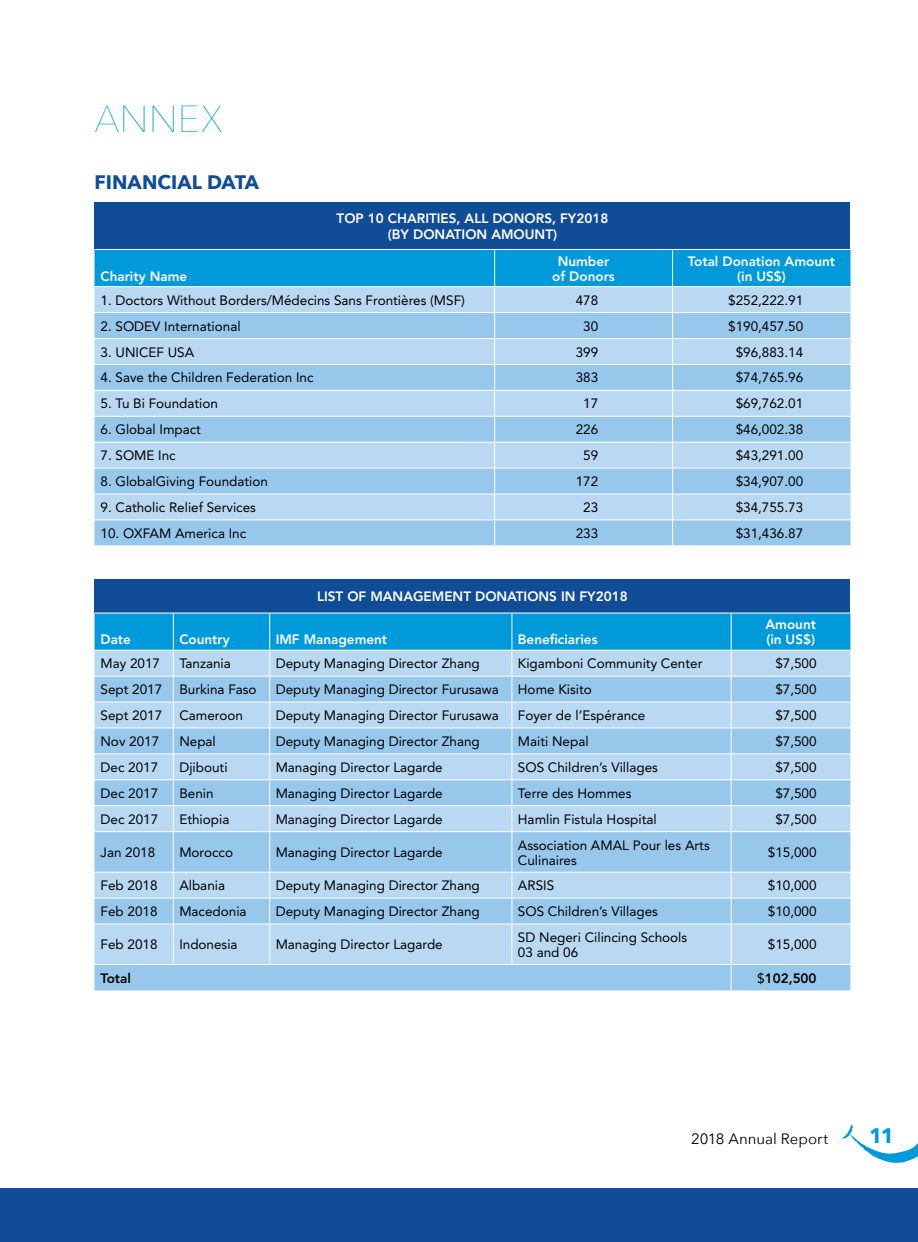
<style>
.page{position:relative;width:918px;height:1242px;background:#fff}
.page>*{position:absolute;margin:0;border:0;box-sizing:border-box;transform-origin:0 0}
.t1{font:200 37.5px "Avenir Next";color:#009ada}
.t2{font:700 21px "Avenir Next";color:#009ada}
.t3{font:700 19.5px "Avenir Next";letter-spacing:.005em;color:#114c96}
.t4{font:15px "Avenir Next";color:#000}
.t5{font:13.5px/15px "Avenir LT Std";color:#000}
.t6{font:800 13.5px/15px "Avenir LT Std";color:#fff;text-align:center}
.t7{font:800 13.5px "Avenir LT Std";color:#000}
.s1{font-weight:400}
</style>
<div class="page">
<svg style="left:842px;top:1125px;width:76px;height:38px"></svg>
<div style="left:0;top:1188px;width:918px;height:54px;background:#114c96"></div>
<div style="left:94px;top:202px;width:756px;height:47px;background:#114c96"></div>
<svg style="left:94px;top:249px;width:756px;height:296px;background:#97cbec"></svg>
<div style="left:94px;top:579px;width:756px;height:34px;background:#114c96"></div>
<svg style="left:94px;top:832px;width:756px;height:158px;background:#a6cfee"></svg>
<svg style="left:94px;top:613px;width:756px;height:218px;background:#91c9ec"></svg>
<hr style="left:173px;top:832px;width:1px;height:40px;background:#fff">
<hr style="left:269px;top:832px;width:1px;height:40px;background:#fff">
<hr style="left:512px;top:832px;width:1px;height:40px;background:#fff">
<hr style="left:731px;top:832px;width:1px;height:40px;background:#fff">
<hr style="left:94px;top:872px;width:79px;height:1px;background:#fff">
<hr style="left:173px;top:872px;width:97px;height:1px;background:#fff">
<hr style="left:270px;top:872px;width:242px;height:1px;background:#fff">
<hr style="left:512px;top:872px;width:219px;height:1px;background:#fff">
<hr style="left:731px;top:872px;width:119px;height:1px;background:#fff">
<hr style="left:94px;top:898px;width:79px;height:1px;background:#fff">
<hr style="left:173px;top:898px;width:97px;height:1px;background:#fff">
<svg style="left:173px;top:873px;width:1px;height:51px"></svg>
<hr style="left:270px;top:898px;width:242px;height:1px;background:#fff">
<svg style="left:269px;top:873px;width:1px;height:51px"></svg>
<hr style="left:512px;top:898px;width:219px;height:1px;background:#fff">
<svg style="left:512px;top:873px;width:1px;height:51px"></svg>
<hr style="left:731px;top:898px;width:119px;height:1px;background:#fff">
<svg style="left:731px;top:873px;width:1px;height:51px"></svg>
<hr style="left:94px;top:924px;width:79px;height:1px;background:#fff">
<hr style="left:173px;top:924px;width:97px;height:1px;background:#fff">
<hr style="left:173px;top:924px;width:1px;height:40px;background:#fff">
<hr style="left:270px;top:924px;width:242px;height:1px;background:#fff">
<hr style="left:269px;top:924px;width:1px;height:40px;background:#fff">
<hr style="left:512px;top:924px;width:219px;height:1px;background:#fff">
<hr style="left:512px;top:924px;width:1px;height:40px;background:#fff">
<hr style="left:731px;top:924px;width:119px;height:1px;background:#fff">
<hr style="left:731px;top:924px;width:1px;height:40px;background:#fff">
<hr style="left:94px;top:964px;width:79px;height:1px;background:#fff">
<hr style="left:173px;top:964px;width:97px;height:1px;background:#fff">
<hr style="left:270px;top:964px;width:242px;height:1px;background:#fff">
<hr style="left:512px;top:964px;width:219px;height:1px;background:#fff">
<hr style="left:731px;top:964px;width:119px;height:1px;background:#fff">
<svg style="left:731px;top:965px;width:1px;height:25px"></svg>
<h1 class="t1" style="left:94px;top:87px;width:130px">ANNEX</h1>
<h3 class="t3" style="left:94px;top:165px;width:166px">FINANCIAL DATA</h3>
<p class="t6" style="left:100px;top:269px;width:88px">Charity Name</p>
<p class="t6" style="left:337px;top:210px;width:273px;line-height:16.5px">TOP 10 CHARITIES, ALL DONORS, FY2018 (BY DONATION AMOUNT)</p>
<p class="t6" style="left:552px;top:254px;width:64px">Number of Donors</p>
<p class="t6" style="left:688px;top:254px;width:149px">Total Donation Amount (in US$)</p>
<p class="t5" style="left:100px;top:293px;width:366px">1. Doctors Without Borders/Médecins Sans Frontières (MSF)</p>
<p class="t5" style="left:576px;top:293px;width:24px">478</p>
<p class="t5" style="left:728px;top:293px;width:77px">$252,222.91</p>
<p class="t5" style="left:100px;top:319px;width:142px">2. SODEV International</p>
<p class="t5" style="left:583px;top:319px;width:17px">30</p>
<p class="t5" style="left:728px;top:319px;width:77px">$190,457.50</p>
<p class="t5" style="left:100px;top:344px;width:95px">3. UNICEF USA</p>
<p class="t5" style="left:576px;top:344px;width:24px">399</p>
<p class="t5" style="left:736px;top:344px;width:69px">$96,883.14</p>
<p class="t5" style="left:100px;top:370px;width:215px">4. Save the Children Federation Inc</p>
<p class="t5" style="left:576px;top:370px;width:24px">383</p>
<p class="t5" style="left:736px;top:370px;width:69px">$74,765.96</p>
<p class="t5" style="left:100px;top:396px;width:119px">5. Tu Bi Foundation</p>
<p class="t5" style="left:583px;top:396px;width:17px">17</p>
<p class="t5" style="left:736px;top:396px;width:69px">$69,762.01</p>
<p class="t5" style="left:100px;top:422px;width:102px">6. Global Impact</p>
<p class="t5" style="left:576px;top:422px;width:24px">226</p>
<p class="t5" style="left:736px;top:422px;width:69px">$46,002.38</p>
<p class="t5" style="left:100px;top:448px;width:77px">7. SOME Inc</p>
<p class="t5" style="left:583px;top:448px;width:17px">59</p>
<p class="t5" style="left:736px;top:448px;width:69px">$43,291.00</p>
<p class="t5" style="left:100px;top:474px;width:169px">8. GlobalGiving Foundation</p>
<p class="t5" style="left:576px;top:474px;width:24px">172</p>
<p class="t5" style="left:736px;top:474px;width:69px">$34,907.00</p>
<p class="t5" style="left:100px;top:500px;width:157px">9. Catholic Relief Services</p>
<p class="t5" style="left:583px;top:500px;width:17px">23</p>
<p class="t5" style="left:736px;top:500px;width:69px">$34,755.73</p>
<p class="t5" style="left:100px;top:526px;width:147px">10. OXFAM America Inc</p>
<p class="t5" style="left:576px;top:526px;width:24px">233</p>
<p class="t5" style="left:736px;top:526px;width:69px">$31,436.87</p>
<p class="t6" style="left:317px;top:589px;width:312px">LIST OF MANAGEMENT DONATIONS IN FY2018</p>
<p class="t6" style="left:100px;top:632px;width:32px">Date</p>
<p class="t6" style="left:179px;top:632px;width:52px">Country</p>
<p class="t6" style="left:276px;top:632px;width:113px">IMF Management</p>
<p class="t6" style="left:518px;top:632px;width:81px">Beneficiaries</p>
<p class="t6" style="left:766px;top:617px;width:52px;text-align:left">Amount (in US$)</p>
<p class="t5" style="left:100px;top:656px;width:61px">May 2017</p>
<p class="t5" style="left:179px;top:656px;width:53px">Tanzania</p>
<p class="t5" style="left:276px;top:656px;width:206px">Deputy Managing Director Zhang</p>
<p class="t5" style="left:518px;top:656px;width:186px">Kigamboni Community Center</p>
<p class="t5" style="left:775px;top:656px;width:43px">$7,500</p>
<p class="t5" style="left:100px;top:682px;width:63px">Sept 2017</p>
<p class="t5" style="left:179px;top:682px;width:79px">Burkina Faso</p>
<p class="t5" style="left:276px;top:682px;width:225px">Deputy Managing Director Furusawa</p>
<p class="t5" style="left:518px;top:682px;width:76px">Home Kisito</p>
<p class="t5" style="left:775px;top:682px;width:43px">$7,500</p>
<p class="t5" style="left:100px;top:708px;width:63px">Sept 2017</p>
<p class="t5" style="left:179px;top:708px;width:65px">Cameroon</p>
<p class="t5" style="left:276px;top:708px;width:225px">Deputy Managing Director Furusawa</p>
<p class="t5" style="left:518px;top:708px;width:129px">Foyer de l’Espérance</p>
<p class="t5" style="left:775px;top:708px;width:43px">$7,500</p>
<p class="t5" style="left:100px;top:734px;width:60px">Nov 2017</p>
<p class="t5" style="left:179px;top:734px;width:38px">Nepal</p>
<p class="t5" style="left:276px;top:734px;width:206px">Deputy Managing Director Zhang</p>
<p class="t5" style="left:518px;top:734px;width:72px">Maiti Nepal</p>
<p class="t5" style="left:775px;top:734px;width:43px">$7,500</p>
<p class="t5" style="left:100px;top:760px;width:59px">Dec 2017</p>
<p class="t5" style="left:179px;top:760px;width:50px">Djibouti</p>
<p class="t5" style="left:276px;top:760px;width:169px">Managing Director Lagarde</p>
<p class="t5" style="left:518px;top:760px;width:142px">SOS Children’s Villages</p>
<p class="t5" style="left:775px;top:760px;width:43px">$7,500</p>
<p class="t5" style="left:100px;top:786px;width:59px">Dec 2017</p>
<p class="t5" style="left:179px;top:786px;width:36px">Benin</p>
<p class="t5" style="left:276px;top:786px;width:169px">Managing Director Lagarde</p>
<p class="t5" style="left:518px;top:786px;width:115px">Terre des Hommes</p>
<p class="t5" style="left:775px;top:786px;width:43px">$7,500</p>
<p class="t5" style="left:100px;top:812px;width:59px">Dec 2017</p>
<p class="t5" style="left:179px;top:812px;width:52px">Ethiopia</p>
<p class="t5" style="left:276px;top:812px;width:169px">Managing Director Lagarde</p>
<p class="t5" style="left:518px;top:812px;width:140px">Hamlin Fistula Hospital</p>
<p class="t5" style="left:775px;top:812px;width:43px">$7,500</p>
<p class="t5" style="left:100px;top:845px;width:56px">Jan 2018</p>
<p class="t5" style="left:179px;top:845px;width:55px">Morocco</p>
<p class="t5" style="left:276px;top:845px;width:169px">Managing Director Lagarde</p>
<p class="t5" style="left:518px;top:837px;width:193px">Association AMAL Pour les Arts<br>Culinaires</p>
<p class="t5" style="left:768px;top:845px;width:50px">$15,000</p>
<p class="t5" style="left:100px;top:878px;width:59px">Feb 2018</p>
<p class="t5" style="left:179px;top:878px;width:47px">Albania</p>
<p class="t5" style="left:276px;top:878px;width:206px">Deputy Managing Director Zhang</p>
<p class="t5" style="left:518px;top:878px;width:38px">ARSIS</p>
<p class="t5" style="left:768px;top:878px;width:50px">$10,000</p>
<p class="t5" style="left:100px;top:904px;width:59px">Feb 2018</p>
<p class="t5" style="left:179px;top:904px;width:69px">Macedonia</p>
<p class="t5" style="left:276px;top:904px;width:206px">Deputy Managing Director Zhang</p>
<p class="t5" style="left:518px;top:904px;width:142px">SOS Children’s Villages</p>
<p class="t5" style="left:768px;top:904px;width:50px">$10,000</p>
<p class="t5" style="left:100px;top:937px;width:59px">Feb 2018</p>
<p class="t5" style="left:179px;top:937px;width:60px">Indonesia</p>
<p class="t5" style="left:276px;top:937px;width:169px">Managing Director Lagarde</p>
<p class="t5" style="left:518px;top:930px;width:171px">SD Negeri Cilincing Schools<br>03 and 06</p>
<p class="t5" style="left:768px;top:937px;width:50px">$15,000</p>
<p class="t7" style="left:100px;top:970px;width:32px">Total</p>
<p class="t7" style="left:757px;top:970px;width:61px"><span class="s1">$</span>102,500</p>
<p class="t4" style="left:691px;top:1126px;width:139px">2018 Annual Report</p>
<h2 class="t2" style="left:869px;top:1118px;width:27px">11</h2>
</div>
